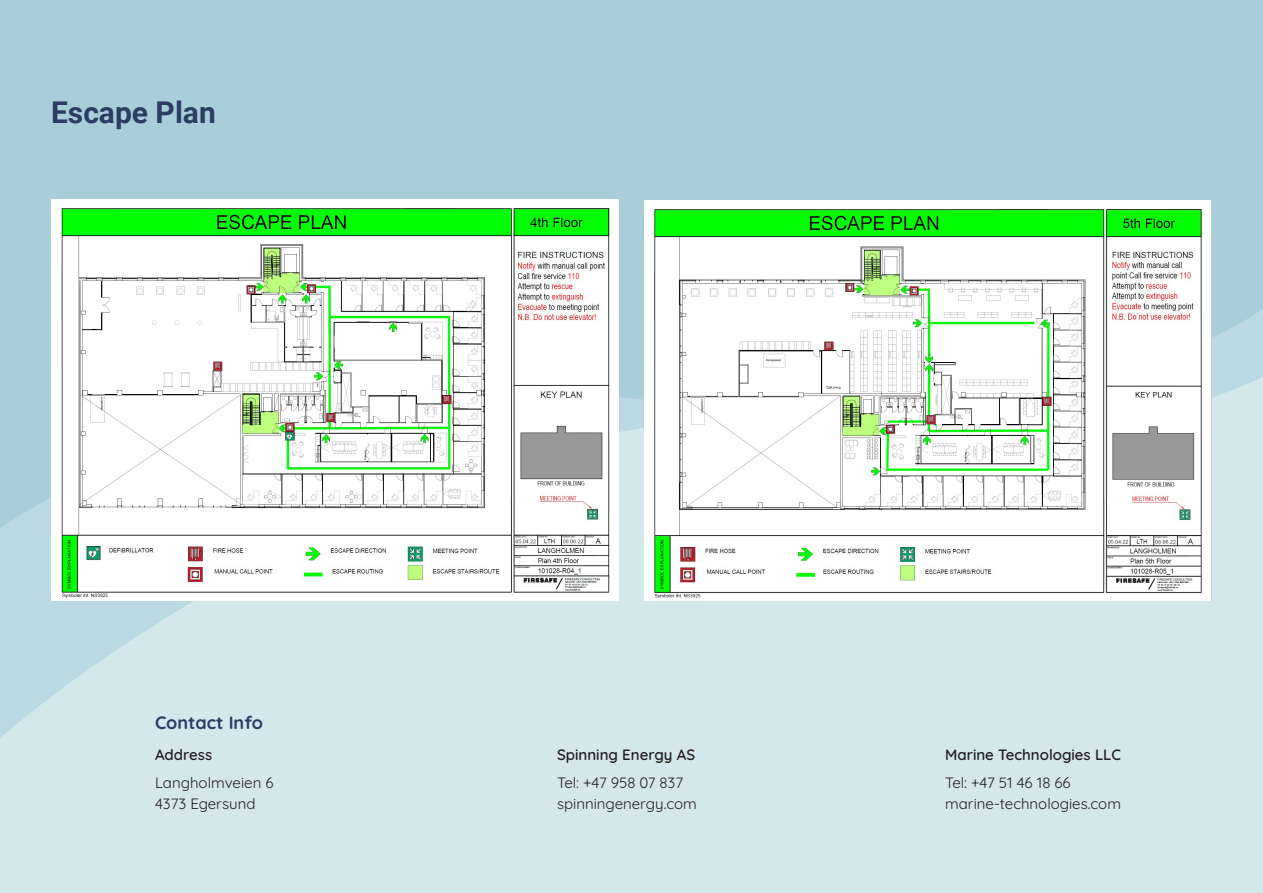
<style>
.page{position:relative;width:1263px;height:893px;background:#d4e7ed}
.page>*{position:absolute;margin:0;border:0;box-sizing:border-box;transform-origin:0 0}
.t1{font:700 30px "Roboto";color:#2c3c63}
.t2{font:700 18px "Quicksand";color:#2c3c63}
.t3{font:15px "Quicksand";color:#231f20}
.t4{font:600 15px "Quicksand";color:#231f20}
</style>
<div class="page">
<svg style="left:0;top:538px;width:619px;height:200px"></svg>
<div style="left:0;top:0;width:1263px;height:538px;background:#a8ceda"></div>
<img style="left:51px;top:200px;width:567px;height:401px">
<img style="left:644px;top:200px;width:568px;height:401px">
<p class="t1" style="left:51px;top:92px;width:166px">Escape Plan</p>
<p class="t2" style="left:155px;top:708px;width:109px">Contact Info</p>
<p class="t4" style="left:155px;top:743px;width:59px">Address</p>
<p class="t3" style="left:155px;top:771px;width:120px">Langholmveien 6</p>
<p class="t3" style="left:155px;top:792px;width:102px">4373 Egersund</p>
<p class="t4" style="left:557px;top:743px;width:140px">Spinning Energy AS</p>
<p class="t3" style="left:557px;top:771px;width:128px">Tel: +47 958 07 837</p>
<p class="t3" style="left:557px;top:792px;width:141px">spinningenergy.com</p>
<p class="t4" style="left:945px;top:743px;width:177px">Marine Technologies LLC</p>
<p class="t3" style="left:945px;top:771px;width:127px">Tel: +47 51 46 18 66</p>
<p class="t3" style="left:945px;top:792px;width:177px">marine-technologies.com</p>
</div>
